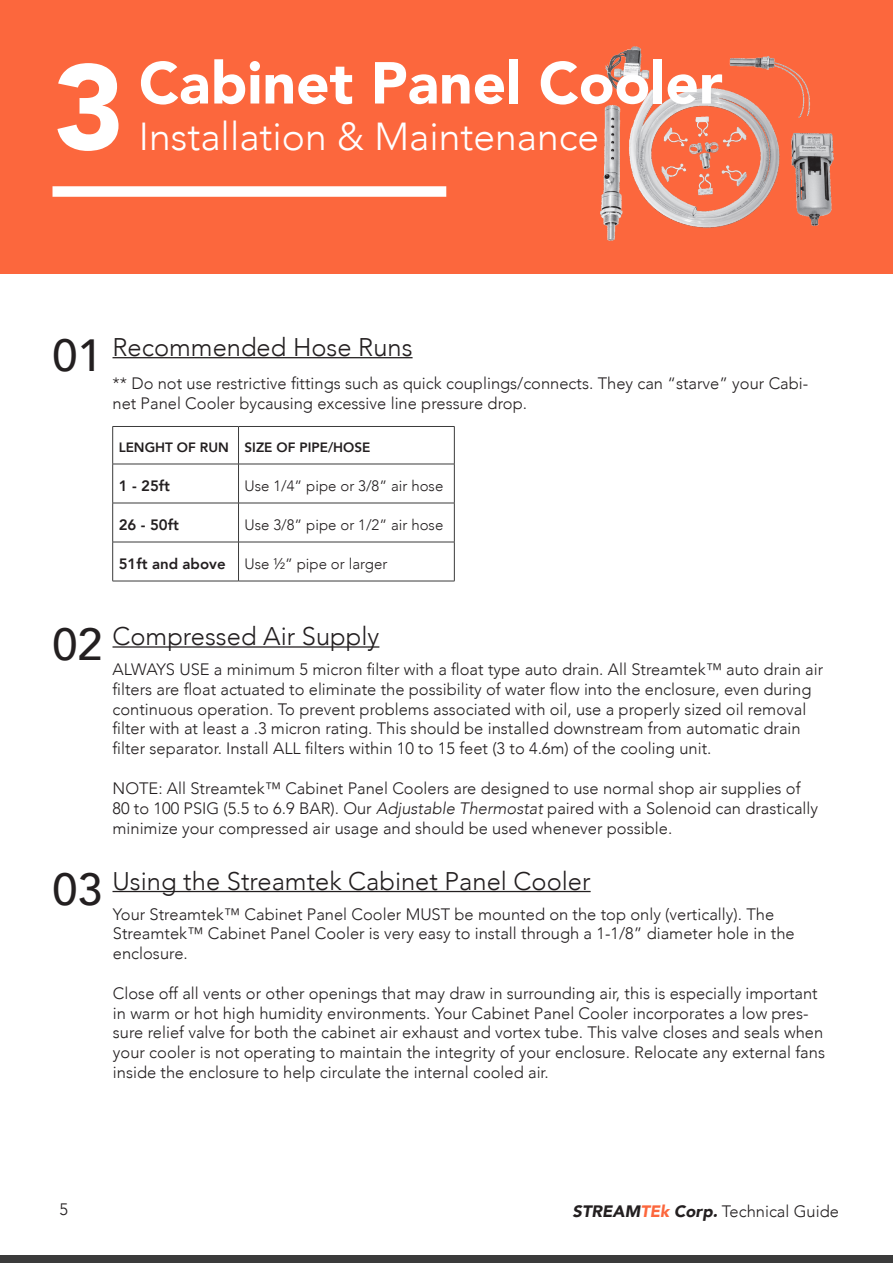
<style>
.page{position:relative;width:893px;height:1263px;background:#fff}
.page>*{position:absolute;margin:0;border:0;box-sizing:border-box;transform-origin:0 0}
.t1{font:900 120px "Avenir";color:#fff}
.t2{font:900 58.5px "Avenir";color:#fff}
.t3{font:500 45px "Avenir";color:#231f20}
.t4{font:300 39px "Avenir";color:#fff}
.t5{font:300 25.5px "Avenir";color:#231f20}
.t6{font:300 16.5px/19.8px "Avenir";color:#231f20}
.t7{font:300 15px "Avenir";color:#231f20}
.t8{font:800 15px "Avenir";color:#231f20}
.t9{font:800 13.5px "Avenir";color:#231f20}
.s1{font-style:italic}
.s2{font-weight:900;font-style:italic}
.s3{font-weight:900;font-style:italic;color:#fc673d}
</style>
<div class="page">
<div style="left:0;top:1255px;width:892px;height:8px;background:#3b3b3b"></div>
<hr style="left:112px;top:646px;width:267px;height:2px;background:#231f20">
<hr style="left:112px;top:357px;width:301px;height:1px;background:#231f20">
<hr style="left:112px;top:891px;width:479px;height:1px;background:#231f20">
<hr style="left:112px;top:426px;width:126px;height:1px;background:#3b3b3b">
<hr style="left:112px;top:427px;width:1px;height:37px;background:#3b3b3b">
<hr style="left:238px;top:426px;width:216px;height:1px;background:#3b3b3b">
<hr style="left:238px;top:427px;width:1px;height:37px;background:#3b3b3b">
<hr style="left:454px;top:427px;width:1px;height:37px;background:#3b3b3b">
<hr style="left:112px;top:464px;width:126px;height:1px;background:#3b3b3b">
<hr style="left:112px;top:464px;width:1px;height:39px;background:#3b3b3b">
<hr style="left:238px;top:464px;width:216px;height:1px;background:#3b3b3b">
<hr style="left:238px;top:464px;width:1px;height:39px;background:#3b3b3b">
<hr style="left:454px;top:464px;width:1px;height:39px;background:#3b3b3b">
<hr style="left:112px;top:503px;width:126px;height:1px;background:#3b3b3b">
<hr style="left:112px;top:503px;width:1px;height:39px;background:#3b3b3b">
<hr style="left:238px;top:503px;width:216px;height:1px;background:#3b3b3b">
<hr style="left:238px;top:503px;width:1px;height:39px;background:#3b3b3b">
<hr style="left:454px;top:503px;width:1px;height:39px;background:#3b3b3b">
<hr style="left:112px;top:542px;width:126px;height:1px;background:#3b3b3b">
<hr style="left:112px;top:542px;width:1px;height:39px;background:#3b3b3b">
<hr style="left:238px;top:542px;width:216px;height:1px;background:#3b3b3b">
<hr style="left:238px;top:542px;width:1px;height:39px;background:#3b3b3b">
<hr style="left:454px;top:542px;width:1px;height:39px;background:#3b3b3b">
<hr style="left:112px;top:581px;width:126px;height:1px;background:#3b3b3b">
<hr style="left:238px;top:581px;width:216px;height:1px;background:#3b3b3b">
<div style="left:0;top:0;width:892px;height:273px;background:#fc673d"></div>
<img style="left:600px;top:46px;width:234px;height:195px">
<div style="left:52px;top:186px;width:394px;height:11px;background:#fff"></div>
<p class="t1" style="left:54px;top:5px;width:73px">3</p>
<p class="t2" style="left:139px;top:33px;width:585px">Cabinet Panel Cooler</p>
<p class="t4" style="left:139px;top:114px;width:462px">Installation &amp; Maintenance</p>
<p class="t3" style="left:52px;top:316px;width:52px">01</p>
<p class="t5" style="left:112px;top:332px;width:302px">Recommended Hose Runs</p>
<p class="t6" style="left:112px;top:373px;width:697px">** Do not use restrictive fittings such as quick couplings/connects. They can “starve” your Cabi&shy;net Panel Cooler bycausing excessive line pressure drop.</p>
<p class="t9" style="left:119px;top:437px;width:112px">LENGHT OF RUN</p>
<p class="t9" style="left:244px;top:437px;width:127px">SIZE OF PIPE/HOSE</p>
<p class="t8" style="left:119px;top:474px;width:53px">1 - 25ft</p>
<p class="t7" style="left:244px;top:477px;width:200px">Use 1/4” pipe or 3/8” air hose</p>
<p class="t8" style="left:119px;top:513px;width:62px">26 - 50ft</p>
<p class="t7" style="left:244px;top:516px;width:200px">Use 3/8” pipe or 1/2” air hose</p>
<p class="t8" style="left:119px;top:552px;width:108px">51ft and above</p>
<p class="t7" style="left:244px;top:555px;width:144px">Use ½” pipe or larger</p>
<p class="t3" style="left:52px;top:605px;width:52px">02</p>
<p class="t5" style="left:112px;top:621px;width:268px">Compressed Air Supply</p>
<p class="t6" style="left:112px;top:659px;width:712px">ALWAYS USE a minimum 5 micron filter with a float type auto drain. All Streamtek™ auto drain air filters are float actuated to eliminate the possibility of water flow into the enclosure, even during continuous operation. To prevent problems associated with oil, use a properly sized oil removal filter with at least a .3 micron rating. This should be installed downstream from automatic drain filter separator. Install ALL filters within 10 to 15 feet (3 to 4.6m) of the cooling unit.</p>
<p class="t6" style="left:112px;top:778px;width:707px">NOTE: All Streamtek™ Cabinet Panel Coolers are designed to use normal shop air supplies of<br>80 to 100 PSIG (5.5 to 6.9 BAR). Our <span class="s1">Adjustable Thermostat</span> paired with a Solenoid can drastically minimize your compressed air usage and should be used whenever possible.</p>
<p class="t3" style="left:52px;top:850px;width:52px">03</p>
<p class="t5" style="left:112px;top:866px;width:480px">Using the Streamtek Cabinet Panel Cooler</p>
<p class="t6" style="left:113px;top:904px;width:683px">Your Streamtek™ Cabinet Panel Cooler MUST be mounted on the top only (vertically). The<br>Streamtek™ Cabinet Panel Cooler is very easy to install through a 1-1/8” diameter hole in the enclosure.</p>
<p class="t6" style="left:113px;top:983px;width:714px">Close off all vents or other openings that may draw in surrounding air, this is especially important in warm or hot high humidity environments. Your Cabinet Panel Cooler incorporates a low pres&shy;sure relief valve for both the cabinet air exhaust and vortex tube. This valve closes and seals when your cooler is not operating to maintain the integrity of your enclosure. Relocate any external fans inside the enclosure to help circulate the internal cooled air.</p>
<p class="t6" style="left:60px;top:1199px;width:10px">5</p>
<p class="t6" style="left:572px;top:1201px;width:268px"><span class="s2">STREAM</span><span class="s3">TEk</span> <span class="s2">Corp.</span> Technical Guide</p>
</div>
